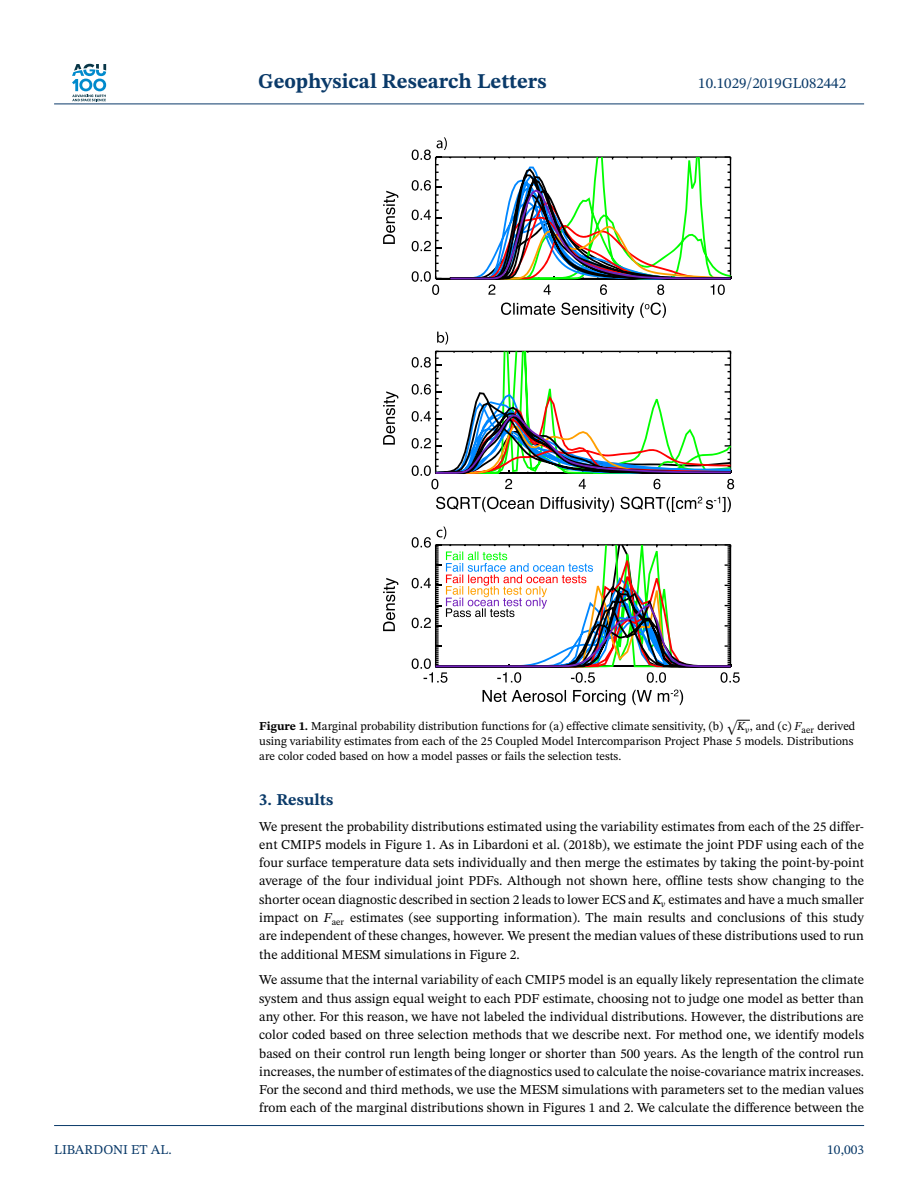
<style>
.page{position:relative;width:918px;height:1188px;background:#fff}
.page>*{position:absolute;margin:0;border:0;box-sizing:border-box;transform-origin:0 0}
.t1{font:700 21px "STIX Two Text";color:#0a3a69}
.t2{font:700 16.5px "STIX Two Text";color:#0a3a69}
.t3{font:15px "STIX Two Text";color:#0a3a69}
.t4{font:13.5px/18.3px "STIX Two Text";color:#000;text-align:justify}
.t5{font:13.5px "STIX Two Text";color:#0a3a69}
.t6{font:12px/15px "STIX Two Text";color:#000}
.t7{font:12px "STIX Math Extensions";color:#000}
.s1{font-weight:700}
.s2{font-style:italic}
</style>
<div class="page">
<svg style="left:72px;top:64px;width:34px;height:37px"></svg>
<hr style="left:54px;top:104px;width:810px;height:1px;background:#0a3a69">
<svg style="left:383px;top:191px;width:15px;height:53px"></svg>
<svg style="left:383px;top:391px;width:15px;height:54px"></svg>
<svg style="left:383px;top:578px;width:15px;height:53px"></svg>
<svg style="left:436px;top:497px;width:295px;height:15px"></svg>
<svg style="left:501px;top:303px;width:165px;height:15px"></svg>
<svg style="left:483px;top:690px;width:200px;height:15px"></svg>
<svg style="left:437px;top:332px;width:11px;height:12px"></svg>
<svg style="left:412px;top:137px;width:319px;height:158px"></svg>
<svg style="left:412px;top:527px;width:328px;height:156px"></svg>
<svg style="left:412px;top:351px;width:322px;height:138px"></svg>
<svg style="left:737px;top:720px;width:13px;height:1px"></svg>
<hr style="left:54px;top:1125px;width:810px;height:1px;background:#0a3a69">
<h1 class="t1" style="left:258px;top:72px;width:290px">Geophysical Research Letters</h1>
<p class="t3" style="left:698px;top:77px;width:149px">10.1029/2019GL082442</p>
<p class="t6" style="left:259px;top:720px;width:465px"><span class="s1">Figure 1.</span> Marginal probability distribution functions for (a) effective climate sensitivity, (b)</p>
<p class="t7" style="left:726px;top:709px;width:13px">√</p>
<p class="t6" style="left:259px;top:720px;width:598px;text-indent:478px"><span class="s2">K</span><sub>v</sub>, and (c) <span class="s2">F</span><sub>aer</sub> derived using variability estimates from each of the 25 Coupled Model Intercomparison Project Phase 5 models. Distributions are color coded based on how a model passes or fails the selection tests.</p>
<p class="t2" style="left:259px;top:793px;width:76px">3. Results</p>
<p class="t4" style="left:259px;top:818px;width:606px">We present the probability distributions estimated using the variability estimates from each of the 25 differ&shy;ent CMIP5 models in Figure 1. As in Libardoni et al. (2018b), we estimate the joint PDF using each of the four surface temperature data sets individually and then merge the estimates by taking the point-by-point average of the four individual joint PDFs. Although not shown here, offline tests show changing to the shorter ocean diagnostic described in section 2 leads to lower ECS and <span class="s2">K</span><sub>v</sub> estimates and have a much smaller impact on <span class="s2">F</span><sub>aer</sub> estimates (see supporting information). The main results and conclusions of this study are independent of these changes, however. We present the median values of these distributions used to run the additional MESM simulations in Figure 2.</p>
<p class="t4" style="left:259px;top:972px;width:606px">We assume that the internal variability of each CMIP5 model is an equally likely representation the climate system and thus assign equal weight to each PDF estimate, choosing not to judge one model as better than any other. For this reason, we have not labeled the individual distributions. However, the distributions are color coded based on three selection methods that we describe next. For method one, we identify models based on their control run length being longer or shorter than 500 years. As the length of the control run increases, the number of estimates of the diagnostics used to calculate the noise-covariance matrix increases.<br>For the second and third methods, we use the MESM simulations with parameters set to the median values from each of the marginal distributions shown in Figures 1 and 2. We calculate the difference between the</p>
<p class="t5" style="left:54px;top:1144px;width:119px">LIBARDONI ET AL.</p>
<p class="t5" style="left:827px;top:1144px;width:38px">10,003</p>
</div>
